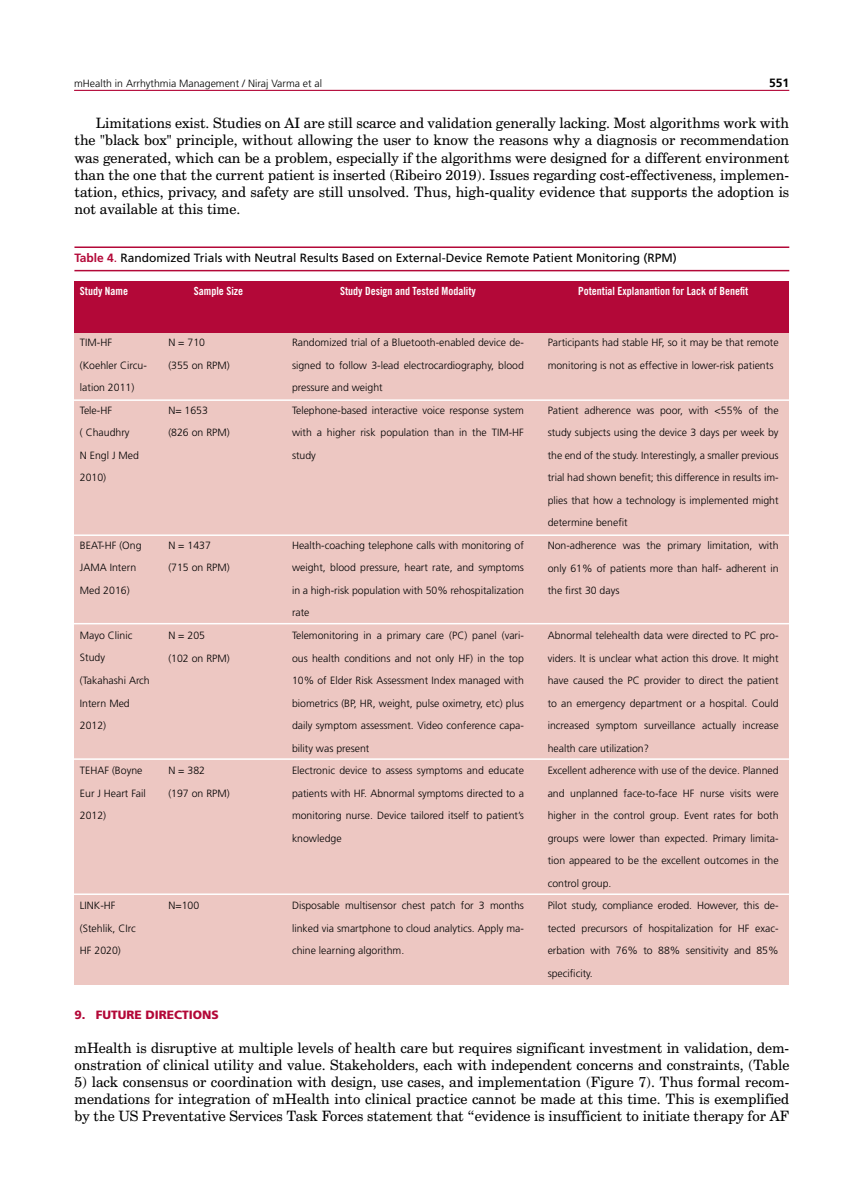
<style>
.page{position:relative;width:851px;height:1191px;background:#fff}
.page>*{position:absolute;margin:0;border:0;box-sizing:border-box;transform-origin:0 0}
.t1{font:14.25px/17.1px "Century Schoolbook BT";color:#000;text-align:justify}
.t2{font:12px "Frutiger LT Std";color:#000}
.t3{font:900 12px "Frutiger LT Std";color:#b30838}
.t4{font:700 12px "Frutiger LT Std";color:#000}
.t5{font:11.25px "Trade Gothic LT Std Bd Cn 20";color:#fff}
.t6{font:300 10.5px/22.5px "Frutiger LT Std";color:#000}
.s1{font-weight:700;color:#b30838}
.s2{color:#b30838}
</style>
<div class="page">
<hr style="left:74px;top:90px;width:715px;height:1px;background:#b30838">
<div style="left:74px;top:332px;width:715px;height:652px;background:#edc7c2"></div>
<div style="left:74px;top:281px;width:715px;height:52px;background:#b30838"></div>
<hr style="left:70px;top:399px;width:728px;height:2px;background:#fff">
<hr style="left:70px;top:758px;width:728px;height:2px;background:#fff">
<hr style="left:70px;top:893px;width:728px;height:2px;background:#fff">
<hr style="left:70px;top:623px;width:728px;height:1px;background:#fff">
<hr style="left:70px;top:534px;width:728px;height:2px;background:#fff">
<hr style="left:74px;top:246px;width:715px;height:2px;background:#b30838">
<hr style="left:74px;top:270px;width:715px;height:1px;background:#b30838">
<p class="t4" style="left:769px;top:75px;width:22px">551</p>
<p class="t1" style="left:74px;top:115px;width:716px;text-indent:21px">Limitations exist. Studies on AI are still scarce and validation generally lacking. Most algorithms work with the "black box" principle, without allowing the user to know the reasons why a diagnosis or recommendation was generated, which can be a problem, especially if the algorithms were designed for a different environment than the one that the current patient is inserted (Ribeiro 2019). Issues regarding cost-effectiveness, implemen&shy;tation, ethics, privacy, and safety are still unsolved. Thus, high-quality evidence that supports the adoption is not available at this time.</p>
<p class="t6" style="left:74px;top:72px;width:249px">mHealth in Arrhythmia Management / Niraj Varma et al</p>
<p class="t2" style="left:74px;top:251px;width:603px"><span class="s1">Table 4</span><span class="s2">.</span> Randomized Trials with Neutral Results Based on External-Device Remote Patient Monitoring (RPM)</p>
<p class="t5" style="left:80px;top:284px;width:50px">Study Name</p>
<p class="t5" style="left:194px;top:284px;width:51px">Sample Size</p>
<p class="t5" style="left:340px;top:284px;width:137px">Study Design and Tested Modality</p>
<p class="t5" style="left:578px;top:284px;width:171px">Potential Explanantion for Lack of Benefit</p>
<p class="t6" style="left:80px;top:331px;width:68px">TIM-HF (Koehler Circu&shy;lation 2011)<br>Tele-HF<br>( Chaudhry<br>N Engl J Med<br>2010)</p>
<p class="t6" style="left:168px;top:332px;width:63px">N = 710<br>(355 on RPM)</p>
<p class="t6" style="left:168px;top:399px;width:63px">N= 1653 (826 on RPM)</p>
<p class="t6" style="left:80px;top:534px;width:63px">BEAT-HF (Ong<br>JAMA Intern<br>Med 2016)</p>
<p class="t6" style="left:80px;top:624px;width:71px">Mayo Clinic<br>Study (Takahashi Arch<br>Intern Med<br>2012)</p>
<p class="t6" style="left:80px;top:759px;width:67px">TEHAF (Boyne<br>Eur J Heart Fail<br>2012)</p>
<p class="t6" style="left:168px;top:534px;width:63px">N = 1437 (715 on RPM)</p>
<p class="t6" style="left:168px;top:624px;width:63px">N = 205<br>(102 on RPM)</p>
<p class="t6" style="left:168px;top:759px;width:63px">N = 382<br>(197 on RPM)</p>
<p class="t6" style="left:80px;top:894px;width:57px">LINK-HF (Stehlik, CIrc<br>HF 2020)</p>
<p class="t6" style="left:168px;top:894px;width:32px">N=100</p>
<p class="t6" style="left:292px;top:332px;width:233px">Randomized trial of a Bluetooth-enabled device de&shy;signed to follow 3-lead electrocardiography, blood pressure and weight<br>Telephone-based interactive voice response system with a higher risk population than in the TIM-HF study</p>
<p class="t6" style="left:292px;top:534px;width:233px">Health-coaching telephone calls with monitoring of weight, blood pressure, heart rate, and symptoms in a high-risk population with 50% rehospitalization rate<br>Telemonitoring in a primary care (PC) panel (vari&shy;ous health conditions and not only HF) in the top 10% of Elder Risk Assessment Index managed with biometrics (BP, HR, weight, pulse oximetry, etc) plus daily symptom assessment. Video conference capa&shy;bility was present<br>Electronic device to assess symptoms and educate patients with HF. Abnormal symptoms directed to a monitoring nurse. Device tailored itself to patient’s knowledge</p>
<p class="t6" style="left:292px;top:894px;width:233px;text-align:justify">Disposable multisensor chest patch for 3 months linked via smartphone to cloud analytics. Apply ma&shy;chine learning algorithm.</p>
<p class="t6" style="left:547px;top:332px;width:232px">Participants had stable HF, so it may be that remote monitoring is not as effective in lower-risk patients</p>
<p class="t6" style="left:547px;top:399px;width:232px">Patient adherence was poor, with &lt;55% of the study subjects using the device 3 days per week by the end of the study. Interestingly, a smaller previous trial had shown benefit; this difference in results im&shy;plies that how a technology is implemented might determine benefit<br>Non-adherence was the primary limitation, with only 61% of patients more than half- adherent in the first 30 days</p>
<p class="t6" style="left:547px;top:624px;width:232px">Abnormal telehealth data were directed to PC pro&shy;viders. It is unclear what action this drove. It might have caused the PC provider to direct the patient to an emergency department or a hospital. Could increased symptom surveillance actually increase health care utilization?<br>Excellent adherence with use of the device. Planned and unplanned face-to-face HF nurse visits were higher in the control group. Event rates for both groups were lower than expected. Primary limita&shy;tion appeared to be the excellent outcomes in the control group.<br>Pilot study, compliance eroded. However, this de&shy;tected precursors of hospitalization for HF exac&shy;erbation with 76% to 88% sensitivity and 85% specificity.</p>
<p class="t3" style="left:74px;top:1007px;width:146px">9. FUTURE DIRECTIONS</p>
<h1 class="t1" style="left:74px;top:1039px;width:716px">mHealth is disruptive at multiple levels of health care but requires significant investment in validation, dem&shy;onstration of clinical utility and value. Stakeholders, each with independent concerns and constraints, (Table</h1>
<p class="t1" style="left:74px;top:1073px;width:716px">5) lack consensus or coordination with design, use cases, and implementation (Figure 7). Thus formal recom&shy;mendations for integration of mHealth into clinical practice cannot be made at this time. This is exemplified by the US Preventative Services Task Forces statement that “evidence is insufficient to initiate therapy for AF</p>
</div>
